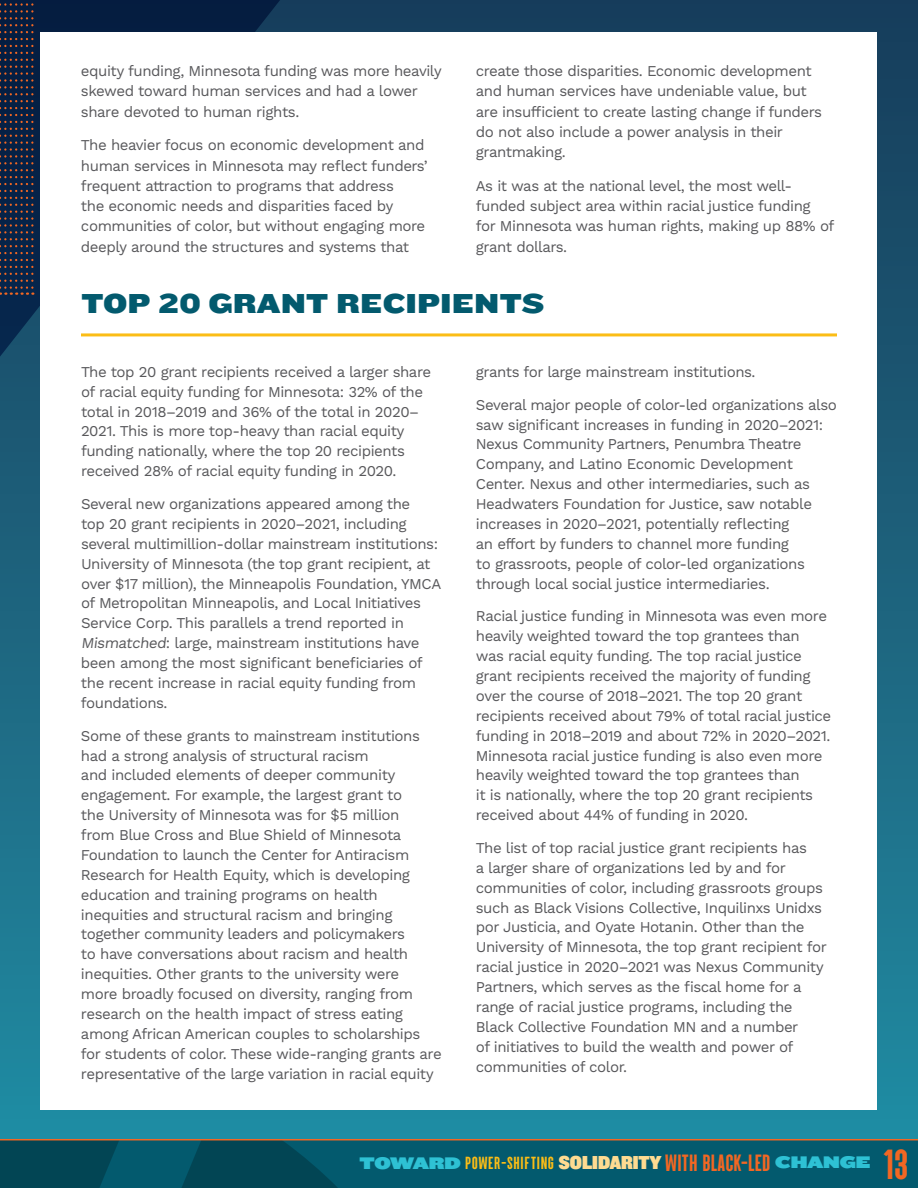
<style>
.page{position:relative;width:918px;height:1188px;background:#fff}
.page>*{position:absolute;margin:0;border:0;box-sizing:border-box;transform-origin:0 0}
.t1{font:900 45px "Parkson";color:#f26723}
.t2{font:28.5px "Knockout 73 Full Heviweight";color:#035a6e}
.t3{font:900 18.75px "Parkson";letter-spacing:.03em;color:#fbbd16}
.t4{font:15px/19.8px "Work Sans";letter-spacing:-.03em;color:#58585b}
.s1{font-family:"Knockout 94 Ultmt Sumo";font-weight:400;font-size:17.4px;color:#2ec1d4}
.s2{font-family:"Knockout 91 Ultmt Middlewt";font-weight:400;font-size:19.5px;color:#fedb91}
.s3{font-size:25.2px;color:#f26723}
</style>
<div class="page">
<div style="left:0;top:0;width:918px;height:1188px;background:linear-gradient(to bottom,#173b59,#218ea4)"></div>
<svg style="left:0;top:0;width:281px;height:357px;background:#072447"></svg>
<svg style="left:0;top:0;width:34px;height:295px;background:#212941"></svg>
<div style="left:0;top:1140px;width:918px;height:48px;background:#035a6e"></div>
<svg style="left:0;top:1140px;width:148px;height:48px"></svg>
<svg style="left:161px;top:1140px;width:266px;height:48px"></svg>
<div style="left:40px;top:32px;width:838px;height:1078px;background:#fff"></div>
<hr style="left:81px;top:333px;width:756px;height:3px;background:#fbbd16">
<hr style="left:0;top:1139px;width:918px;height:1px;background:#f26723">
<p class="t4" style="left:81px;top:62px;width:362px;line-height:20.2px">equity funding, Minnesota funding was more heavily skewed toward human services and had a lower share devoted to human rights.</p>
<p class="t4" style="left:81px;top:136px;width:348px;line-height:20.2px">The heavier focus on economic development and human services in Minnesota may reflect funders’ frequent attraction to programs that address<br>the economic needs and disparities faced by communities of color, but without engaging more deeply around the structures and systems that</p>
<p class="t4" style="left:476px;top:62px;width:348px;line-height:20.2px">create those disparities. Economic development and human services have undeniable value, but are insufficient to create lasting change if funders do not also include a power analysis in their grantmaking.</p>
<p class="t4" style="left:476px;top:176px;width:360px;line-height:20.2px">As it was at the national level, the most well&shy;funded subject area within racial justice funding for Minnesota was human rights, making up 88% of grant dollars.</p>
<h2 class="t2" style="left:81px;top:283px;width:465px">TOP 20 GRANT RECIPIENTS</h2>
<p class="t4" style="left:81px;top:363px;width:352px">The top 20 grant recipients received a larger share of racial equity funding for Minnesota: 32% of the total in 2018–2019 and 36% of the total in 2020– 2021. This is more top-heavy than racial equity funding nationally, where the top 20 recipients received 28% of racial equity funding in 2020.</p>
<p class="t4" style="left:81px;top:495px;width:362px">Several new organizations appeared among the<br>top 20 grant recipients in 2020–2021, including several multimillion-dollar mainstream institutions:<br>University of Minnesota (the top grant recipient, at over $17 million), the Minneapolis Foundation, YMCA of Metropolitan Minneapolis, and Local Initiatives Service Corp. This parallels a trend reported in Mismatched: large, mainstream institutions have been among the most significant beneficiaries of the recent increase in racial equity funding from foundations.</p>
<p class="t4" style="left:81px;top:726px;width:362px">Some of these grants to mainstream institutions had a strong analysis of structural racism<br>and included elements of deeper community engagement. For example, the largest grant to<br>the University of Minnesota was for $5 million<br>from Blue Cross and Blue Shield of Minnesota Foundation to launch the Center for Antiracism Research for Health Equity, which is developing education and training programs on health inequities and structural racism and bringing together community leaders and policymakers<br>to have conversations about racism and health inequities. Other grants to the university were<br>more broadly focused on diversity, ranging from research on the health impact of stress eating among African American couples to scholarships for students of color. These wide-ranging grants are representative of the large variation in racial equity</p>
<p class="t4" style="left:476px;top:356px;width:363px;line-height:32.8px">grants for large mainstream institutions.<br>Several major people of color-led organizations also</p>
<p class="t4" style="left:476px;top:415px;width:349px">saw significant increases in funding in 2020–2021:<br>Nexus Community Partners, Penumbra Theatre Company, and Latino Economic Development Center. Nexus and other intermediaries, such as Headwaters Foundation for Justice, saw notable increases in 2020–2021, potentially reflecting<br>an effort by funders to channel more funding<br>to grassroots, people of color-led organizations through local social justice intermediaries.</p>
<p class="t4" style="left:476px;top:607px;width:357px">Racial justice funding in Minnesota was even more heavily weighted toward the top grantees than was racial equity funding. The top racial justice grant recipients received the majority of funding over the course of 2018–2021. The top 20 grant recipients received about 79% of total racial justice funding in 2018–2019 and about 72% in 2020–2021.<br>Minnesota racial justice funding is also even more heavily weighted toward the top grantees than<br>it is nationally, where the top 20 grant recipients received about 44% of funding in 2020.</p>
<p class="t4" style="left:476px;top:839px;width:352px">The list of top racial justice grant recipients has<br>a larger share of organizations led by and for communities of color, including grassroots groups such as Black Visions Collective, Inquilinxs Unidxs por Justicia, and Oyate Hotanin. Other than the University of Minnesota, the top grant recipient for racial justice in 2020–2021 was Nexus Community Partners, which serves as the fiscal home for a range of racial justice programs, including the Black Collective Foundation MN and a number<br>of initiatives to build the wealth and power of communities of color.</p>
<p class="t3" style="left:359px;top:1153px;width:512px"><span class="s1">TOWARD</span> POWER-SHIFTING <span class="s2">SOLIDARITY</span> <span class="s3">WITH BLACK-LED</span> <span class="s1">CHANGE</span></p>
<h1 class="t1" style="left:883px;top:1141px;width:27px">13</h1>
</div>
